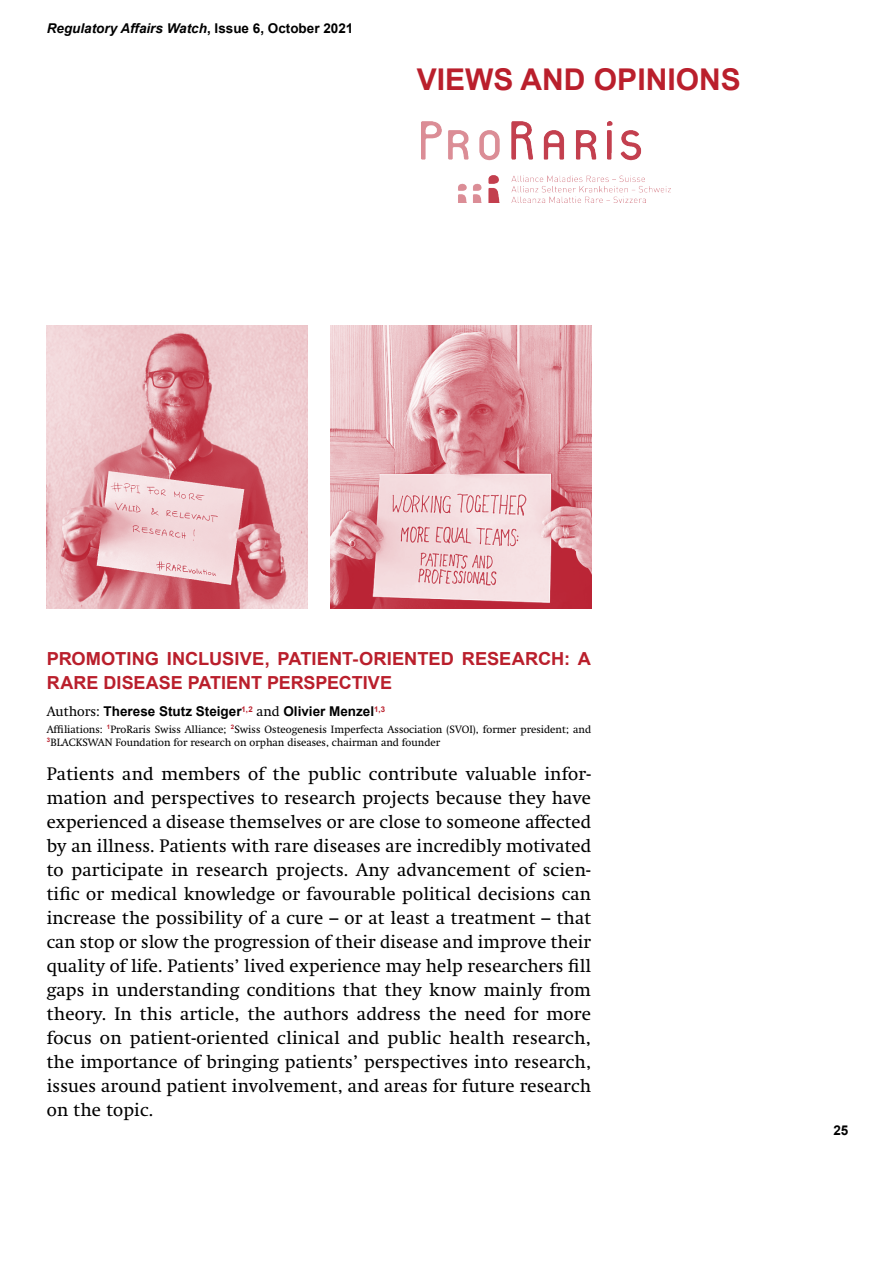
<style>
.page{position:relative;width:893px;height:1263px;background:#fff}
.page>*{position:absolute;margin:0;border:0;box-sizing:border-box;transform-origin:0 0}
.t1{font:700 30px "Arial";color:#ba1f2c}
.t2{font:18px/24px "Swift";letter-spacing:.01em;color:#000;text-align:justify}
.t3{font:700 18px/24px "Arial";color:#ba1f2c}
.t4{font:700 13.5px "Arial";color:#000}
.t5{font:italic 700 13.5px "Arial";color:#000}
.t6{font:10.5px/12.6px "Swift";color:#000}
.s1{font-style:normal}
.s2{font-family:"Swift";font-weight:400}
</style>
<div class="page">
<img style="left:422px;top:121px;width:248px;height:82px">
<img style="left:47px;top:326px;width:261px;height:282px">
<img style="left:330px;top:326px;width:261px;height:282px">
<p class="t5" style="left:47px;top:20px;width:308px">Regulatory Affairs Watch<span class="s1">, Issue 6, October 2021</span></p>
<h1 class="t1" style="left:417px;top:60px;width:325px">VIEWS AND OPINIONS</h1>
<p class="t3" style="left:47px;top:647px;width:546px">PROMOTING INCLUSIVE, PATIENT-ORIENTED RESEARCH: A<br>RARE DISEASE PATIENT PERSPECTIVE</p>
<p class="t4" style="left:47px;top:702px;width:340px"><span class="s2">Authors:</span> Therese Stutz Steiger<sup>1,2</sup> <span class="s2">and</span> Olivier Menzel<sup>1,3</sup></p>
<p class="t6" style="left:47px;top:723px;width:546px">Affiliations: <sup>1</sup>ProRaris Swiss Alliance; <sup>2</sup>Swiss Osteogenesis Imperfecta Association (SVOI), former president; and<br><sup>3</sup>BLACKSWAN Foundation for research on orphan diseases, chairman and founder</p>
<p class="t2" style="left:47px;top:761px;width:546px">Patients and members of the public contribute valuable infor&shy;mation and perspectives to research projects because they have experienced a disease themselves or are close to someone affected by an illness. Patients with rare diseases are incredibly motivated to participate in research projects. Any advancement of scien&shy;tific or medical knowledge or favourable political decisions can increase the possibility of a cure – or at least a treatment – that can stop or slow the progression of their disease and improve their quality of life. Patients’ lived experience may help researchers fill gaps in understanding conditions that they know mainly from theory. In this article, the authors address the need for more focus on patient-oriented clinical and public health research, the importance of bringing patients’ perspectives into research, issues around patient involvement, and areas for future research on the topic.</p>
<p class="t4" style="left:833px;top:1122px;width:17px">25</p>
</div>
